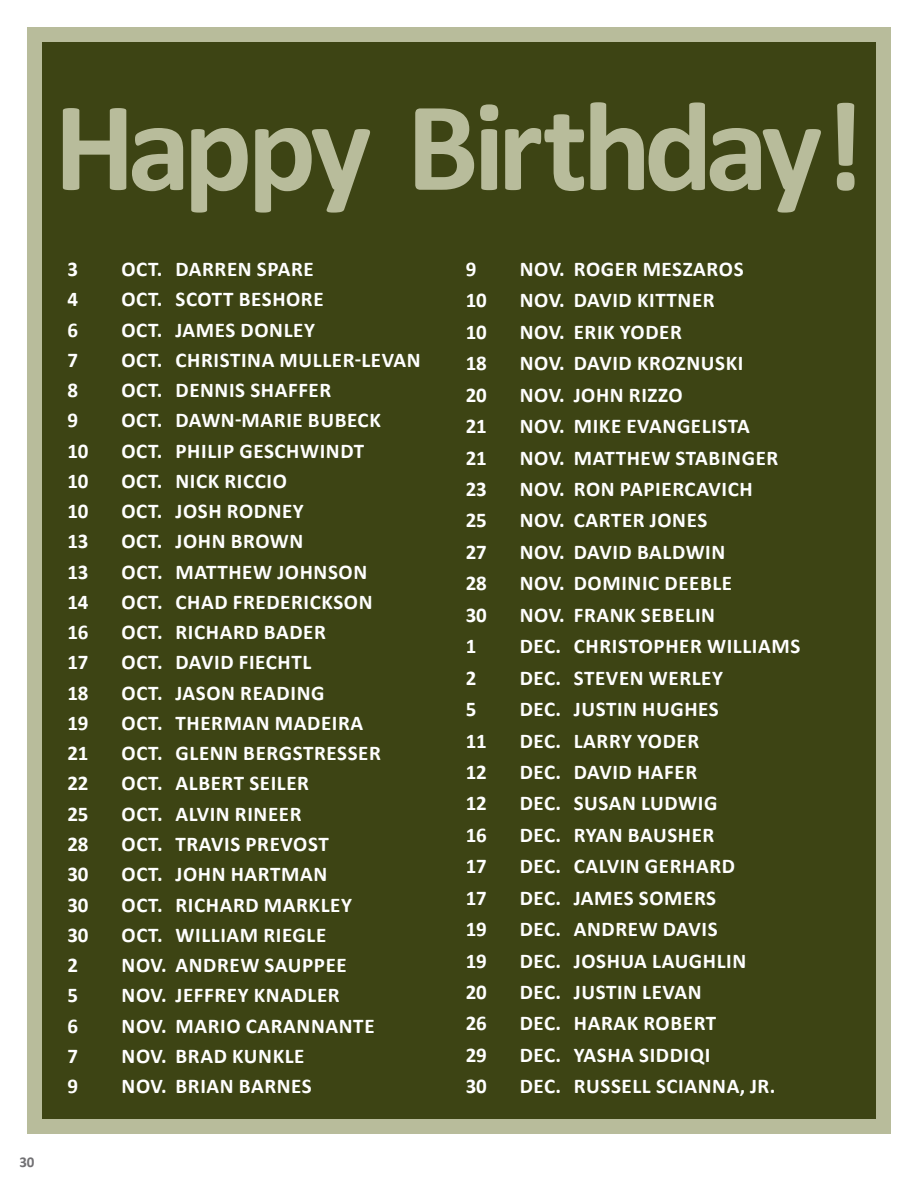
<style>
.page{position:relative;width:918px;height:1188px;background:#fff}
.page>*{position:absolute;margin:0;border:0;box-sizing:border-box;transform-origin:0 0}
.t1{font:700 128.7px "Calibri";color:#b8bc9b}
.t2{font:700 21px/30.3px "Calibri";letter-spacing:.03em;color:#fff}
.t3{font:700 15px "Calibri";color:#717073}
</style>
<div class="page">
<div style="left:27px;top:27px;width:864px;height:1107px;background:#3d4414;border:15px solid #b8bc9b"></div>
<p class="t3" style="left:19px;top:1152px;width:17px">30</p>
<h1 class="t1" style="left:54px;top:67px;width:812px">Happy Birthday!</h1>
<p class="t2" style="left:68px;top:253px;width:40px">3 O</p>
<p class="t2" style="left:136px;top:253px;width:40px">CT. DARREN</p>
<p class="t2" style="left:257px;top:253px;width:34px">SPARE</p>
<p class="t2" style="left:67px;top:283px;width:40px">4 O</p>
<p class="t2" style="left:136px;top:283px;width:74px">CT. SCOTT</p>
<p class="t2" style="left:239px;top:283px;width:26px">BESHORE</p>
<p class="t2" style="left:67px;top:313px;width:40px">6 O</p>
<p class="t2" style="left:136px;top:313px;width:61px">CT. JAMES</p>
<p class="t2" style="left:241px;top:313px;width:14px">DONLEY</p>
<p class="t2" style="left:67px;top:344px;width:35px">7 OC</p>
<p class="t2" style="left:148px;top:344px;width:176px">T. CHRISTINA MULLER</p>
<p class="t2" style="left:355px;top:344px;width:65px">-LEVAN</p>
<p class="t2" style="left:67px;top:374px;width:40px">8 O</p>
<p class="t2" style="left:136px;top:374px;width:39px">CT. DENNIS</p>
<p class="t2" style="left:250px;top:374px;width:70px">SHAFFER</p>
<p class="t2" style="left:67px;top:404px;width:35px">9 OC</p>
<p class="t2" style="left:67px;top:404px;width:315px;text-indent:81px">T. DAWN-MARIE BUBECK<br>10 OCT. PHILI</p>
<p class="t2" style="left:67px;top:434px;width:233px;text-indent:156px">P GESCHWINDT<br>10 OCT. NICK RICCIO<br>10 OCT. JOSH</p>
<p class="t2" style="left:227px;top:495px;width:14px">RODNEY</p>
<p class="t2" style="left:67px;top:525px;width:130px">13 OCT. JOHN</p>
<p class="t2" style="left:231px;top:525px;width:28px">BROWN</p>
<p class="t2" style="left:68px;top:556px;width:110px">13 O CT. MATTHEW</p>
<p class="t2" style="left:277px;top:556px;width:22px">JOHNSON</p>
<p class="t2" style="left:68px;top:586px;width:134px">14 OCT. CHAD</p>
<p class="t2" style="left:233px;top:586px;width:22px">FREDERI</p>
<p class="t2" style="left:310px;top:586px;width:25px">CKSON</p>
<p class="t2" style="left:68px;top:616px;width:153px">16 OCT. RI CHARD</p>
<p class="t2" style="left:264px;top:616px;width:26px">BADER</p>
<p class="t2" style="left:68px;top:646px;width:108px">17 O CT. DAVID</p>
<p class="t2" style="left:239px;top:646px;width:51px">FIECHTL</p>
<p class="t2" style="left:68px;top:677px;width:129px">18 O CT. JASON</p>
<p class="t2" style="left:240px;top:677px;width:13px">READING</p>
<p class="t2" style="left:68px;top:707px;width:110px">19 O CT. THERMAN</p>
<p class="t2" style="left:275px;top:707px;width:14px">MADEIRA</p>
<p class="t2" style="left:68px;top:737px;width:109px">21 OCT. GLENN</p>
<p class="t2" style="left:243px;top:737px;width:25px">BERGSTRESSER</p>
<p class="t2" style="left:68px;top:767px;width:155px">22 OCT. ALBERT</p>
<p class="t2" style="left:249px;top:767px;width:11px">SEILER</p>
<p class="t2" style="left:68px;top:798px;width:107px">25 O CT. ALVIN</p>
<p class="t2" style="left:235px;top:798px;width:12px">RINEER</p>
<p class="t2" style="left:68px;top:828px;width:107px">28 O CT. TRAVIS</p>
<p class="t2" style="left:246px;top:828px;width:25px">PREVOST</p>
<p class="t2" style="left:68px;top:858px;width:130px">30 OCT. JOHN</p>
<p class="t2" style="left:231px;top:858px;width:15px">HARTMAN</p>
<p class="t2" style="left:68px;top:888px;width:153px">30 OCT. RI CHARD</p>
<p class="t2" style="left:264px;top:888px;width:14px">MARKLEY</p>
<p class="t2" style="left:68px;top:919px;width:108px">30 O CT. WILLIAM</p>
<p class="t2" style="left:263px;top:919px;width:12px">RIEGLE</p>
<p class="t2" style="left:68px;top:949px;width:33px">2 NOV</p>
<p class="t2" style="left:161px;top:949px;width:20px">. ANDREW</p>
<p class="t2" style="left:265px;top:949px;width:72px">SAU PPEE</p>
<p class="t2" style="left:68px;top:979px;width:33px">5 NOV</p>
<p class="t2" style="left:161px;top:979px;width:66px">. JEFFREY</p>
<p class="t2" style="left:254px;top:979px;width:13px">KNADLER</p>
<p class="t2" style="left:68px;top:1009px;width:33px">6 NOV</p>
<p class="t2" style="left:161px;top:1009px;width:19px">. MARIO</p>
<p class="t2" style="left:246px;top:1009px;width:26px">CARANNANTE</p>
<p class="t2" style="left:68px;top:1040px;width:33px">7 NOV</p>
<p class="t2" style="left:161px;top:1040px;width:41px">. BRAD</p>
<p class="t2" style="left:232px;top:1040px;width:13px">KUNKLE</p>
<p class="t2" style="left:68px;top:1070px;width:33px">9 NOV</p>
<p class="t2" style="left:161px;top:1070px;width:39px">. BRIAN</p>
<p class="t2" style="left:239px;top:1070px;width:26px">BARNES</p>
<p class="t2" style="left:466px;top:253px;width:33px">9 NOV</p>
<p class="t2" style="left:559px;top:253px;width:19px">. ROGER</p>
<p class="t2" style="left:643px;top:253px;width:14px">MESZAROS</p>
<p class="t2" style="left:466px;top:284px;width:41px">10 NOV</p>
<p class="t2" style="left:559px;top:284px;width:18px">. DAVID</p>
<p class="t2" style="left:637px;top:284px;width:12px">KITTNER</p>
<p class="t2" style="left:466px;top:316px;width:41px">10 NOV</p>
<p class="t2" style="left:559px;top:316px;width:17px">. ERIK</p>
<p class="t2" style="left:620px;top:316px;width:14px">YODER</p>
<p class="t2" style="left:466px;top:347px;width:41px">18 NOV</p>
<p class="t2" style="left:559px;top:347px;width:18px">. DAVID</p>
<p class="t2" style="left:637px;top:347px;width:13px">KROZNUSKI</p>
<p class="t2" style="left:466px;top:379px;width:41px">20 NOV</p>
<p class="t2" style="left:559px;top:379px;width:37px">. JOHN</p>
<p class="t2" style="left:629px;top:379px;width:12px">RIZZO</p>
<p class="t2" style="left:466px;top:410px;width:41px">21 NOV</p>
<p class="t2" style="left:559px;top:410px;width:18px">. MIKE</p>
<p class="t2" style="left:626px;top:410px;width:13px">EVANGELISTA</p>
<p class="t2" style="left:466px;top:441px;width:41px">21 NOV</p>
<p class="t2" style="left:559px;top:441px;width:20px">. MATTHEW</p>
<p class="t2" style="left:676px;top:441px;width:58px">STABINGER</p>
<p class="t2" style="left:466px;top:473px;width:41px">23 NOV</p>
<p class="t2" style="left:559px;top:473px;width:19px">. RON</p>
<p class="t2" style="left:620px;top:473px;width:132px">PAPIERCAVICH</p>
<p class="t2" style="left:466px;top:504px;width:41px">25 NOV</p>
<p class="t2" style="left:559px;top:504px;width:39px">. CARTER</p>
<p class="t2" style="left:650px;top:504px;width:21px">JONES</p>
<p class="t2" style="left:466px;top:536px;width:41px">27 NOV</p>
<p class="t2" style="left:559px;top:536px;width:18px">. DAVID</p>
<p class="t2" style="left:637px;top:536px;width:26px">BALDWIN</p>
<p class="t2" style="left:466px;top:567px;width:41px">28 NOV</p>
<p class="t2" style="left:559px;top:567px;width:19px">. DOMINI</p>
<p class="t2" style="left:648px;top:567px;width:74px">C DEEBLE</p>
<p class="t2" style="left:466px;top:599px;width:41px">30 NOV</p>
<p class="t2" style="left:559px;top:599px;width:39px">. FRANK</p>
<p class="t2" style="left:641px;top:599px;width:45px">SEBELIN</p>
<p class="t2" style="left:466px;top:630px;width:34px">1 DE</p>
<p class="t2" style="left:544px;top:630px;width:54px">C. CHRISTO</p>
<p class="t2" style="left:654px;top:630px;width:25px">PHER</p>
<p class="t2" style="left:707px;top:630px;width:13px">WILLIAMS</p>
<p class="t2" style="left:466px;top:662px;width:34px">2 DE</p>
<p class="t2" style="left:544px;top:662px;width:30px">C. STEVEN</p>
<p class="t2" style="left:649px;top:662px;width:14px">WERLEY</p>
<p class="t2" style="left:466px;top:693px;width:34px">5 DE</p>
<p class="t2" style="left:544px;top:693px;width:49px">C. JUSTIN</p>
<p class="t2" style="left:642px;top:693px;width:14px">HUGHES</p>
<p class="t2" style="left:466px;top:724px;width:41px">11 DE</p>
<p class="t2" style="left:544px;top:724px;width:30px">C. LARRY</p>
<p class="t2" style="left:637px;top:724px;width:14px">YODER</p>
<p class="t2" style="left:466px;top:756px;width:41px">12 DE</p>
<p class="t2" style="left:544px;top:756px;width:30px">C. DAVID</p>
<p class="t2" style="left:637px;top:756px;width:49px">HAFER</p>
<p class="t2" style="left:466px;top:787px;width:41px">12 DE</p>
<p class="t2" style="left:544px;top:787px;width:31px">C. SUSAN</p>
<p class="t2" style="left:641px;top:787px;width:14px">LUDWIG</p>
<p class="t2" style="left:466px;top:819px;width:41px">16 DE</p>
<p class="t2" style="left:544px;top:819px;width:30px">C. RYAN</p>
<p class="t2" style="left:628px;top:819px;width:26px">BAUSHER</p>
<p class="t2" style="left:466px;top:850px;width:41px">17 DE</p>
<p class="t2" style="left:544px;top:850px;width:53px">C. CALVIN</p>
<p class="t2" style="left:645px;top:850px;width:14px">GERHARD</p>
<p class="t2" style="left:466px;top:882px;width:41px">17 DE</p>
<p class="t2" style="left:544px;top:882px;width:51px">C. JAMES</p>
<p class="t2" style="left:639px;top:882px;width:14px">SOMERS</p>
<p class="t2" style="left:466px;top:913px;width:41px">19 DE</p>
<p class="t2" style="left:544px;top:913px;width:32px">C. ANDREW</p>
<p class="t2" style="left:663px;top:913px;width:12px">DAVIS</p>
<p class="t2" style="left:466px;top:944px;width:41px">19 DE</p>
<p class="t2" style="left:544px;top:944px;width:52px">C. JOSHUA</p>
<p class="t2" style="left:652px;top:944px;width:13px">LAUGHLIN</p>
<p class="t2" style="left:466px;top:976px;width:41px">20 DE</p>
<p class="t2" style="left:544px;top:976px;width:49px">C. JUSTIN</p>
<p class="t2" style="left:642px;top:976px;width:13px">LEVAN</p>
<p class="t2" style="left:466px;top:1007px;width:41px">26 DE</p>
<p class="t2" style="left:544px;top:1007px;width:31px">C. HARAK</p>
<p class="t2" style="left:643px;top:1007px;width:52px">ROBERT</p>
<p class="t2" style="left:466px;top:1039px;width:41px">29 DE</p>
<p class="t2" style="left:544px;top:1039px;width:30px">C. YASHA</p>
<p class="t2" style="left:639px;top:1039px;width:11px">SIDDI</p>
<p class="t2" style="left:690px;top:1039px;width:19px">QI</p>
<p class="t2" style="left:466px;top:1070px;width:41px">30 DE</p>
<p class="t2" style="left:544px;top:1070px;width:29px">C. RUSSELL</p>
<p class="t2" style="left:656px;top:1070px;width:36px">SCIANNA</p>
<p class="t2" style="left:740px;top:1070px;width:37px">, JR.</p>
</div>
